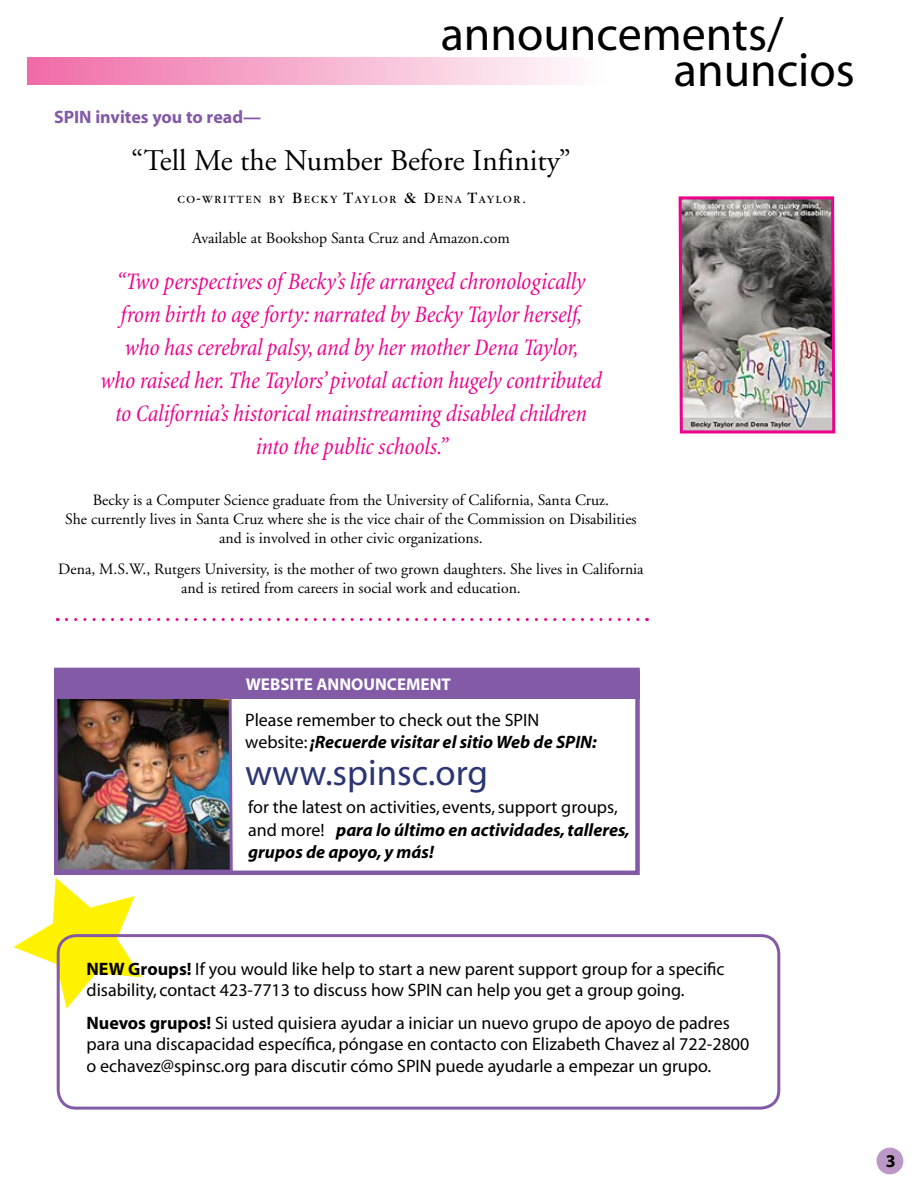
<style>
.page{position:relative;width:918px;height:1188px;background:#fff}
.page>*{position:absolute;margin:0;border:0;box-sizing:border-box;transform-origin:0 0}
.t1{font:48px/36px "Myriad";color:#000}
.t2{font:36.75px "Myriad";color:#2c3574}
.t3{font:30px "Adobe Garamond";color:#000}
.t4{font:italic condensed 24px/33px "Minion";letter-spacing:-.005em;color:#ec008c;text-align:center}
.t5{font:18px/22.5px "Myriad";color:#000}
.t6{font:700 18px "Myriad";color:#825aa6}
.t7{font:700 17.1px "Myriad";color:#fff}
.t8{font:15.75px/18.9px "Adobe Garamond";color:#000;text-align:center}
.t9{font:11.55px "Garamond";letter-spacing:.145em;color:#000}
.s1{font-size:16.5px}
.s2{font-weight:700;font-style:italic}
.s3{font-weight:700}
</style>
<div class="page">
<div style="left:877px;top:1148px;width:26px;height:26px;background:#bc98c6;border-radius:50%"></div>
<div style="left:27px;top:58px;width:663px;height:27px;background:linear-gradient(to right,#ef6da7,#fff)"></div>
<img style="left:678px;top:196px;width:158px;height:238px">
<div style="left:54px;top:668px;width:586px;height:207px;border:4px solid #825aa6"></div>
<div style="left:54px;top:670px;width:586px;height:29px;background:#825aa6"></div>
<svg style="left:66px;top:618px;width:581px;height:3px"></svg>
<img style="left:13px;top:667px;width:221px;height:343px">
<div style="left:57px;top:934px;width:723px;height:176px;border:3px solid #825aa6;border-radius:18px"></div>
<h1 class="t1" style="left:674px;top:18px;width:182px;text-indent:-233px">announcements/ anuncios</h1>
<p class="t6" style="left:54px;top:108px;width:209px">SPIN invites you to read—</p>
<h3 class="t3" style="left:131px;top:144px;width:441px">“Tell Me the Number Before Infinity”</h3>
<p class="t9" style="left:177px;top:193px;width:351px">CO<span class="s1">-</span>WRITTEN BY <span class="s1">B</span>ECKY <span class="s1">T</span>AYLOR <span class="s1">&amp; D</span>ENA <span class="s1">T</span>AYLOR<span class="s1">.</span></p>
<p class="t8" style="left:192px;top:229px;width:319px">Available at Bookshop Santa Cruz and Amazon.com</p>
<p class="t4" style="left:100px;top:266px;width:503px">“Two perspectives of Becky’s life arranged chronologically from birth to age forty: narrated by Becky Taylor herself, who has cerebral palsy, and by her mother Dena Taylor,<br>who raised her. The Taylors’ pivotal action hugely contributed to California’s historical mainstreaming disabled children into the public schools.”</p>
<p class="t8" style="left:65px;top:491px;width:573px">Becky is a Computer Science graduate from the University of California, Santa Cruz.<br>She currently lives in Santa Cruz where she is the vice chair of the Commission on Disabilities and is involved in other civic organizations.</p>
<p class="t8" style="left:58px;top:560px;width:587px">Dena, M.S.W., Rutgers University, is the mother of two grown daughters. She lives in California and is retired from careers in social work and education.</p>
<p class="t7" style="left:246px;top:675px;width:207px">WEBSITE ANNOUNCEMENT</p>
<p class="t5" style="left:245px;top:709px;width:353px">Please remember to check out the SPIN website: <span class="s2">¡Recuerde visitar el sitio Web de SPIN:</span></p>
<h2 class="t2" style="left:245px;top:755px;width:244px">www.spinsc.org</h2>
<p class="t5" style="left:248px;top:797px;width:383px">for the latest on activities, events, support groups, and more! <span class="s2">para lo último en actividades, talleres, grupos de apoyo, y más!</span></p>
<p class="t5" style="left:87px;top:959px;width:640px;line-height:21.6px"><span class="s3">NEW Groups!</span> If you would like help to start a new parent support group for a specific disability, contact 423-7713 to discuss how SPIN can help you get a group going.</p>
<p class="t5" style="left:87px;top:1013px;width:664px;line-height:21.6px"><span class="s3">Nuevos grupos!</span> Si usted quisiera ayudar a iniciar un nuevo grupo de apoyo de padres para una discapacidad específica, póngase en contacto con Elizabeth Chavez al 722-2800 o echavez@spinsc.org para discutir cómo SPIN puede ayudarle a empezar un grupo.</p>
</div>
